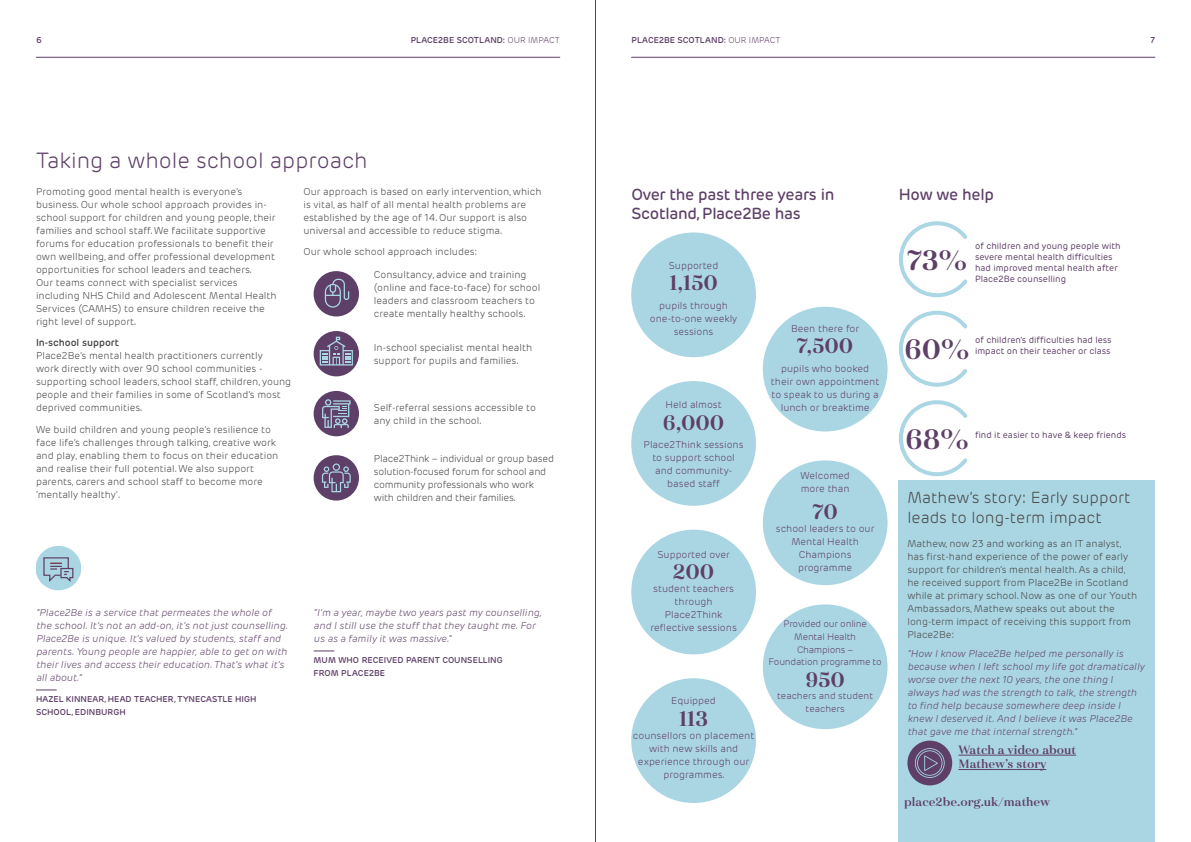
<style>
.page{position:relative;width:1191px;height:842px;background:#fff}
.page>*{position:absolute;margin:0;border:0;box-sizing:border-box;transform-origin:0 0}
.t1{font:28px "Haboro Nor Bol";color:#5e3f67}
.t2{font:300 22px "Rubrik New";color:#5e3f67}
.t3{font:21px "Haboro Nor Bol";color:#5e3f67}
.t4{font:500 16px/19.2px "Rubrik New";letter-spacing:-.02em;color:#5e3f67}
.t5{font:300 16px/19.2px "Rubrik New";color:#484746}
.t6{font:12px/14.4px "Haboro Nor Dem";color:#5e3f67}
.t7{font:300 10px/13px "Rubrik New";color:#484746}
.t8{font:italic 300 10px/13px "Rubrik New";color:#5e3f67}
.t9{font:300 10px/13px "Rubrik New";color:#5e3f67;text-align:center}
.t10{font:300 10px/13px "Rubrik New";letter-spacing:-.02em;color:#484746}
.t11{font:600 10px "Rubrik New";color:#484746}
.t12{font:300 9.5px/12.5px "Rubrik New";letter-spacing:-.02em;color:#5e3f67;text-align:center}
.t13{font:300 9.5px/12.5px "Rubrik New";color:#5e3f67;text-align:center}
.t14{font:9px/10.8px "Rubrik New";color:#5e3f67}
.t15{font:600 8.5px/12.5px "Rubrik New";letter-spacing:.005em;color:#5e3f67}
.s1{font-weight:300}
</style>
<div class="page">
<div style="left:899px;top:481px;width:256px;height:361px;background:#aad6e3"></div>
<hr style="left:631px;top:57px;width:524px;height:1px;background:#5e3f67">
<hr style="left:36px;top:57px;width:524px;height:1px;background:#5e3f67">
<svg style="left:36px;top:690px;width:21px;height:1px"></svg>
<svg style="left:314px;top:651px;width:20px;height:1px"></svg>
<svg style="left:36px;top:546px;width:45px;height:45px"></svg>
<svg style="left:899px;top:221px;width:69px;height:77px"></svg>
<svg style="left:899px;top:310px;width:69px;height:77px"></svg>
<svg style="left:899px;top:400px;width:69px;height:77px"></svg>
<div style="left:314px;top:331px;width:45px;height:45px;background:#5e3f67;border-radius:50%"></div>
<svg style="left:320px;top:337px;width:33px;height:28px"></svg>
<div style="left:314px;top:391px;width:45px;height:45px;background:#5e3f67;border-radius:50%"></div>
<svg style="left:322px;top:399px;width:28px;height:29px"></svg>
<div style="left:314px;top:271px;width:45px;height:45px;background:#5e3f67;border-radius:50%"></div>
<svg style="left:325px;top:279px;width:24px;height:29px"></svg>
<div style="left:314px;top:455px;width:45px;height:46px;background:#5e3f67;border-radius:50%"></div>
<svg style="left:322px;top:463px;width:29px;height:29px"></svg>
<hr style="left:595px;top:0;width:1px;height:842px;background:#5e3f67">
<hr style="left:958px;top:755px;width:118px;height:1px;background:#5e3f67">
<hr style="left:958px;top:769px;width:88px;height:1px;background:#5e3f67">
<div style="left:907px;top:741px;width:45px;height:44px;background:#5e3f67;border-radius:50%"></div>
<svg style="left:915px;top:748px;width:29px;height:30px"></svg>
<div style="left:631px;top:232px;width:125px;height:125px;background:#aad6e3;border-radius:50%"></div>
<div style="left:763px;top:307px;width:124px;height:124px;background:#aad6e3;border-radius:50%"></div>
<div style="left:763px;top:460px;width:124px;height:125px;background:#aad6e3;border-radius:50%"></div>
<div style="left:763px;top:604px;width:124px;height:125px;background:#aad6e3;border-radius:50%"></div>
<div style="left:631px;top:381px;width:125px;height:125px;background:#aad6e3;border-radius:50%"></div>
<div style="left:631px;top:530px;width:125px;height:124px;background:#aad6e3;border-radius:50%"></div>
<div style="left:631px;top:678px;width:125px;height:125px;background:#aad6e3;border-radius:50%"></div>
<p class="t15" style="left:36px;top:34px;width:7px">6</p>
<p class="t15" style="left:411px;top:34px;width:150px">PLACE2BE SCOTLAND: <span class="s1">OUR IMPACT</span></p>
<p class="t15" style="left:631px;top:34px;width:150px">PLACE2BE SCOTLAND: <span class="s1">OUR IMPACT</span></p>
<p class="t15" style="left:1150px;top:34px;width:6px">7</p>
<h2 class="t2" style="left:36px;top:148px;width:333px">Taking a whole school approach</h2>
<p class="t7" style="left:36px;top:185px;width:242px">Promoting good mental health is everyone’s business. Our whole school approach provides in&shy;school support for children and young people, their families and school staff. We facilitate supportive forums for education professionals to benefit their own wellbeing, and offer professional development opportunities for school leaders and teachers.<br>Our teams connect with specialist services including NHS Child and Adolescent Mental Health Services (CAMHS) to ensure children receive the right level of support.</p>
<p class="t11" style="left:36px;top:337px;width:85px">In-school support</p>
<p class="t7" style="left:36px;top:350px;width:257px">Place2Be’s mental health practitioners currently<br>work directly with over 90 school communities - supporting school leaders, school staff, children, young people and their families in some of Scotland’s most deprived communities.</p>
<p class="t7" style="left:36px;top:423px;width:244px">We build children and young people’s resilience to face life’s challenges through talking, creative work and play, enabling them to focus on their education and realise their full potential. We also support parents, carers and school staff to become more ‘mentally healthy’.</p>
<p class="t8" style="left:36px;top:606px;width:253px">“Place2Be is a service that permeates the whole of the school. It’s not an add-on, it’s not just counselling.<br>Place2Be is unique. It’s valued by students, staff and parents. Young people are happier, able to get on with their lives and access their education. That’s what it’s all about.”</p>
<p class="t15" style="left:36px;top:693px;width:222px">HAZEL KINNEAR, HEAD TEACHER, TYNECASTLE HIGH<br>SCHOOL, EDINBURGH</p>
<p class="t7" style="left:303px;top:185px;width:239px">Our approach is based on early intervention, which</p>
<h3 class="t4" style="left:899px;top:185px;width:97px">How we help</h3>
<p class="t7" style="left:303px;top:198px;width:225px;text-align:justify">is vital, as half of all mental health problems are established by the age of 14. Our support is also universal and accessible to reduce stigma.</p>
<p class="t7" style="left:303px;top:246px;width:175px">Our whole school approach includes:</p>
<h3 class="t4" style="left:631px;top:185px;width:204px">Over the past three years in<br>Scotland, Place2Be has</h3>
<p class="t14" style="left:975px;top:241px;width:147px">of children and young people with severe mental health difficulties had improved mental health after<br>Place2Be counselling</p>
<h1 class="t1" style="left:907px;top:242px;width:61px">73%</h1>
<p class="t9" style="left:669px;top:259px;width:51px">Supported</p>
<h3 class="t3" style="left:669px;top:269px;width:50px">1,150</h3>
<p class="t9" style="left:650px;top:299px;width:89px">pupils through one-to-one weekly sessions</p>
<p class="t7" style="left:374px;top:268px;width:168px">Consultancy, advice and training (online and face-to-face) for school leaders and classroom teachers to create mentally healthy schools.</p>
<p class="t9" style="left:791px;top:322px;width:70px">Been there for</p>
<h3 class="t3" style="left:797px;top:332px;width:58px">7,500</h3>
<p class="t9" style="left:771px;top:362px;width:110px">pupils who booked their own appointment to speak to us during a lunch or breaktime</p>
<p class="t14" style="left:975px;top:335px;width:138px">of children’s difficulties had less impact on their teacher or class</p>
<h1 class="t1" style="left:904px;top:331px;width:66px">60%</h1>
<p class="t7" style="left:374px;top:341px;width:160px">In-school specialist mental health support for pupils and families.</p>
<p class="t9" style="left:665px;top:398px;width:58px">Held almost</p>
<h3 class="t3" style="left:663px;top:409px;width:63px">6,000</h3>
<p class="t9" style="left:643px;top:439px;width:101px">Place2Think sessions to support school and community&shy;based staff</p>
<p class="t7" style="left:374px;top:401px;width:164px">Self-referral sessions accessible to any child in the school.</p>
<h1 class="t1" style="left:905px;top:421px;width:65px">68%</h1>
<p class="t14" style="left:975px;top:430px;width:153px">find it easier to have &amp; keep friends</p>
<p class="t10" style="left:374px;top:452px;width:182px">Place2Think – individual or group based solution-focused forum for school and community professionals who work with children and their families.</p>
<p class="t9" style="left:800px;top:469px;width:51px;text-align:left">Welcomed more than</p>
<h3 class="t3" style="left:812px;top:498px;width:27px">70</h3>
<p class="t9" style="left:776px;top:522px;width:100px">school leaders to our<br>Mental Health<br>Champions programme</p>
<h3 class="t5" style="left:907px;top:488px;width:225px">Mathew’s story: Early support leads to long-term impact</h3>
<p class="t7" style="left:907px;top:537px;width:231px">Mathew, now 23 and working as an IT analyst, has first-hand experience of the power of early support for children’s mental health. As a child, he received support from Place2Be in Scotland while at primary school. Now as one of our Youth Ambassadors, Mathew speaks out about the long-term impact of receiving this support from Place2Be:</p>
<p class="t8" style="left:907px;top:647px;width:238px">“How I know Place2Be helped me personally is because when I left school my life got dramatically worse over the next 10 years, the one thing I always had was the strength to talk, the strength to find help because somewhere deep inside I knew I deserved it. And I believe it was Place2Be that gave me that internal strength.”</p>
<p class="t9" style="left:657px;top:548px;width:74px">Supported over</p>
<h3 class="t3" style="left:673px;top:558px;width:43px">200</h3>
<p class="t9" style="left:650px;top:583px;width:88px">student teachers through<br>Place2Think reflective sessions</p>
<p class="t8" style="left:314px;top:606px;width:229px">“I’m a year, maybe two years past my counselling, and I still use the stuff that they taught me. For us as a family it was massive.”</p>
<p class="t15" style="left:314px;top:654px;width:191px">MUM WHO RECEIVED PARENT COUNSELLING<br>FROM PLACE2BE</p>
<p class="t12" style="left:768px;top:618px;width:115px">Provided our online<br>Mental Health<br>Champions –<br>Foundation programme to</p>
<h3 class="t3" style="left:805px;top:665px;width:41px">950</h3>
<p class="t13" style="left:777px;top:690px;width:98px">teachers and student teachers</p>
<p class="t9" style="left:671px;top:695px;width:46px">Equipped</p>
<h3 class="t3" style="left:679px;top:705px;width:30px">113</h3>
<p class="t9" style="left:633px;top:729px;width:123px">counsellors on placement with new skills and experience through our programmes.</p>
<p class="t6" style="left:958px;top:743px;width:119px">Watch a video about<br>Mathew’s story</p>
<p class="t6" style="left:904px;top:794px;width:148px">place2be.org.uk/mathew</p>
</div>
